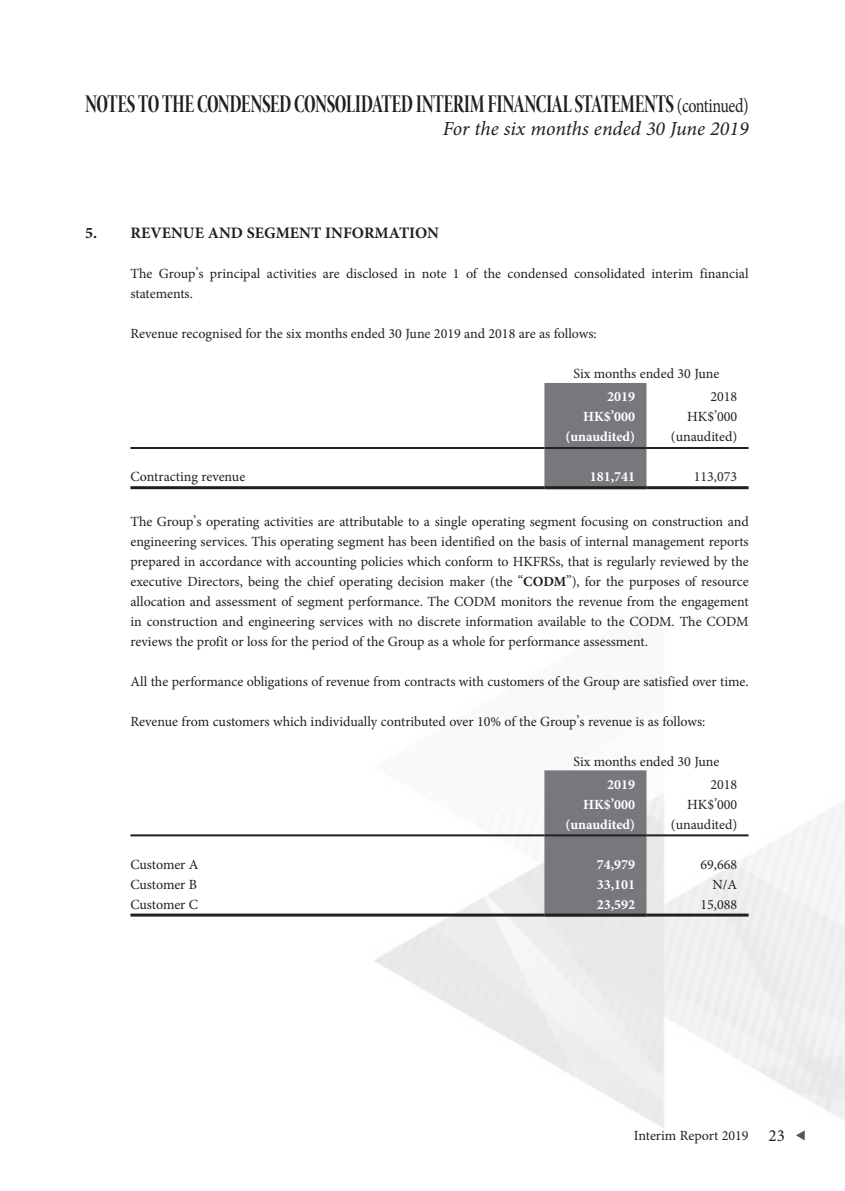
<style>
.page{position:relative;width:845px;height:1191px;background:#fff}
.page>*{position:absolute;margin:0;border:0;box-sizing:border-box;transform-origin:0 0}
.t1{font:26px "Minion Pro Bold Cn Disp";letter-spacing:-.02em;color:#231f20;scale:.8 1}
.t2{font:italic 20px "Minion Pro";letter-spacing:-.005em;color:#231f20}
.Heading_1{font:700 16px "Minion Pro";color:#231f20}
.Body_Text{font:14px/20px "Minion Pro";color:#231f20}
.Body_Text-2{font:700 14px "Minion Pro";letter-spacing:-.005em;color:#fff}
.s1{font-family:"Minion Pro";font-size:20px}
.s2{font-weight:700}
.s3{font-size:17px}
</style>
<div class="page">
<img style="left:367px;top:770px;width:478px;height:369px">
<svg style="left:796px;top:1130px;width:8px;height:10px"></svg>
<div style="left:544px;top:383px;width:102px;height:103px;background:#76787b"></div>
<hr style="left:130px;top:447px;width:414px;height:2px;background:#231f20">
<hr style="left:544px;top:447px;width:102px;height:2px;background:#231f20">
<hr style="left:646px;top:447px;width:102px;height:2px;background:#231f20">
<hr style="left:130px;top:486px;width:414px;height:3px;background:#231f20">
<hr style="left:544px;top:486px;width:102px;height:3px;background:#231f20">
<hr style="left:646px;top:486px;width:102px;height:3px;background:#231f20">
<div style="left:544px;top:770px;width:102px;height:143px;background:#76787b"></div>
<hr style="left:130px;top:834px;width:414px;height:2px;background:#231f20">
<hr style="left:544px;top:834px;width:102px;height:2px;background:#231f20">
<hr style="left:646px;top:834px;width:102px;height:2px;background:#231f20">
<hr style="left:130px;top:913px;width:414px;height:3px;background:#231f20">
<hr style="left:544px;top:913px;width:102px;height:3px;background:#231f20">
<hr style="left:646px;top:913px;width:102px;height:3px;background:#231f20">
<h1 class="t1" style="left:85px;top:87px;width:831px">NOTES TO THE CONDENSED CONSOLIDATED INTERIM FINANCIAL STATEMENTS <span class="s1">(continued)</span></h1>
<h2 class="t2" style="left:443px;top:115px;width:307px">For the six months ended 30 June 2019</h2>
<p class="Heading_1" style="left:85px;top:222px;width:355px">5. REVENUE AND SEGMENT INFORMATION</p>
<p class="Body_Text" style="left:130px;top:264px;width:620px">The Group’s principal activities are disclosed in note 1 of the condensed consolidated interim financial statements.</p>
<p class="Body_Text" style="left:130px;top:324px;width:468px">Revenue recognised for the six months ended 30 June 2019 and 2018 are as follows:</p>
<p class="Body_Text" style="left:573px;top:364px;width:147px">Six months ended 30 June</p>
<p class="Body_Text-2" style="left:607px;top:387px;width:29px">2019</p>
<p class="Body_Text" style="left:710px;top:387px;width:28px">2018</p>
<p class="Body_Text-2" style="left:583px;top:407px;width:53px">HK$’000</p>
<p class="Body_Text" style="left:687px;top:407px;width:51px">HK$’000</p>
<p class="Body_Text-2" style="left:565px;top:427px;width:71px">(unaudited)</p>
<p class="Body_Text" style="left:671px;top:427px;width:68px">(unaudited)</p>
<p class="Body_Text" style="left:130px;top:467px;width:116px">Contracting revenue</p>
<p class="Body_Text-2" style="left:590px;top:467px;width:47px">181,741</p>
<p class="Body_Text" style="left:694px;top:467px;width:45px">113,073</p>
<p class="Body_Text" style="left:130px;top:511px;width:620px;text-align:justify">The Group’s operating activities are attributable to a single operating segment focusing on construction and engineering services. This operating segment has been identified on the basis of internal management reports prepared in accordance with accounting policies which conform to HKFRSs, that is regularly reviewed by the executive Directors, being the chief operating decision maker (the “<span class="s2">CODM</span>”), for the purposes of resource allocation and assessment of segment performance. The CODM monitors the revenue from the engagement in construction and engineering services with no discrete information available to the CODM. The CODM reviews the profit or loss for the period of the Group as a whole for performance assessment.</p>
<p class="Body_Text" style="left:130px;top:671px;width:619px">All the performance obligations of revenue from contracts with customers of the Group are satisfied over time.</p>
<p class="Body_Text" style="left:130px;top:711px;width:576px">Revenue from customers which individually contributed over 10% of the Group’s revenue is as follows:</p>
<p class="Body_Text" style="left:573px;top:751px;width:147px">Six months ended 30 June</p>
<p class="Body_Text-2" style="left:607px;top:774px;width:29px">2019</p>
<p class="Body_Text" style="left:710px;top:774px;width:28px">2018</p>
<p class="Body_Text-2" style="left:583px;top:794px;width:53px">HK$’000</p>
<p class="Body_Text" style="left:687px;top:794px;width:51px">HK$’000</p>
<p class="Body_Text-2" style="left:565px;top:814px;width:71px">(unaudited)</p>
<p class="Body_Text" style="left:671px;top:814px;width:68px">(unaudited)</p>
<p class="Body_Text" style="left:130px;top:854px;width:70px">Customer A</p>
<p class="Body_Text-2" style="left:597px;top:854px;width:40px">74,979</p>
<p class="Body_Text" style="left:700px;top:854px;width:38px">69,668</p>
<p class="Body_Text" style="left:130px;top:874px;width:68px">Customer B</p>
<p class="Body_Text-2" style="left:597px;top:874px;width:40px">33,101</p>
<p class="Body_Text" style="left:712px;top:874px;width:26px">N/A</p>
<p class="Body_Text" style="left:130px;top:894px;width:69px">Customer C</p>
<p class="Body_Text-2" style="left:597px;top:894px;width:40px">23,592</p>
<p class="Body_Text" style="left:700px;top:894px;width:38px">15,088</p>
<p class="Body_Text" style="left:634px;top:1125px;width:153px">Interim Report 2019 <span class="s3">23</span></p>
</div>
